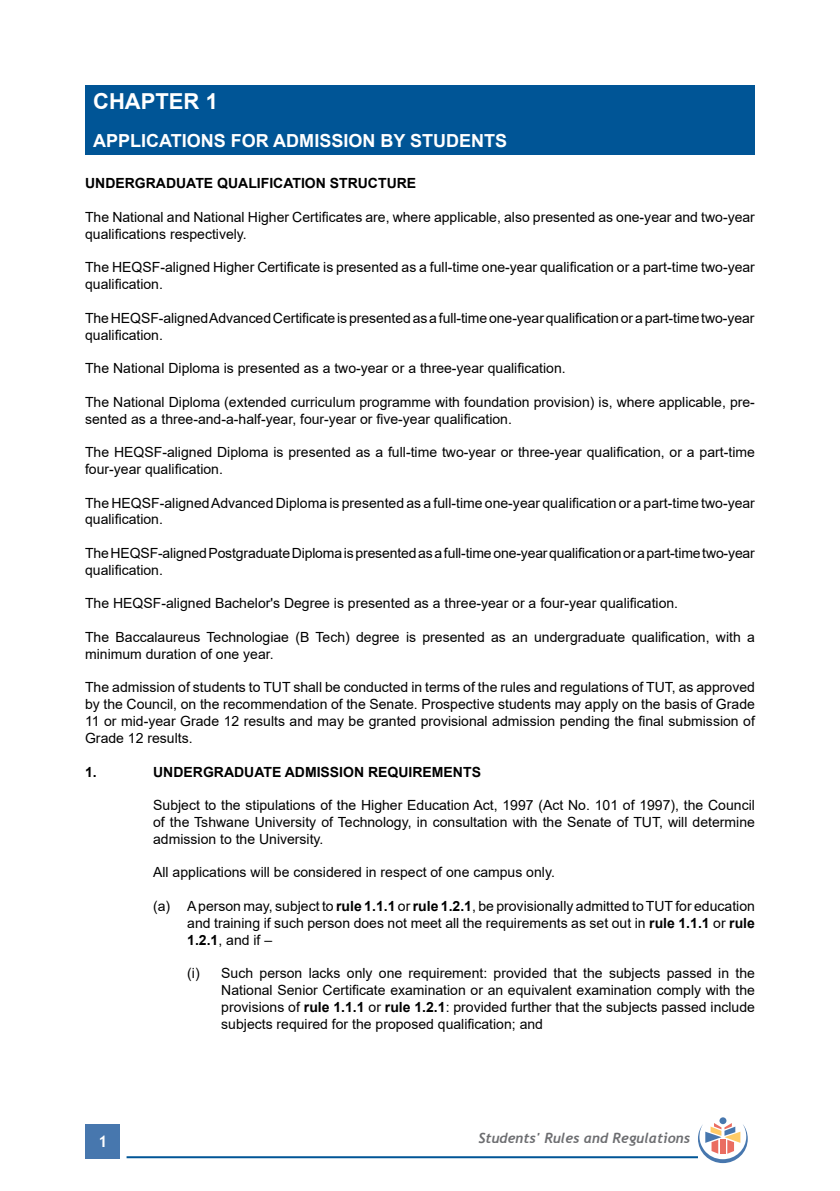
<style>
.page{position:relative;width:840px;height:1191px;background:#fff}
.page>*{position:absolute;margin:0;border:0;box-sizing:border-box;transform-origin:0 0}
.t1{font:700 22px "Arial";color:#fff}
.t2{font:700 18px "Arial";color:#fff}
.t3{font:700 16px "Trebuchet MS";color:#fff}
.t4{font:14px/16.8px "Arial";color:#000}
.t5{font:700 14px "Arial";color:#000}
.t6{font:italic 700 14px "Trebuchet";color:#6d6e71}
.s1{font-weight:700}
</style>
<div class="page">
<div style="left:86px;top:1124px;width:34px;height:34px;background:#4777ae"></div>
<hr style="left:126px;top:1156px;width:571px;height:2px;background:#005596">
<div style="left:719px;top:1117px;width:7px;height:7px;background:#4777ae;border-radius:50%"></div>
<svg style="left:697px;top:1123px;width:50px;height:40px"></svg>
<div style="left:85px;top:85px;width:669px;height:70px;background:#005596"></div>
<h1 class="t1" style="left:93px;top:86px;width:126px">CHAPTER 1</h1>
<p class="t2" style="left:93px;top:128px;width:415px">APPLICATIONS FOR ADMISSION BY STUDENTS</p>
<p class="t5" style="left:85px;top:173px;width:332px">UNDERGRADUATE QUALIFICATION STRUCTURE</p>
<p class="t4" style="left:85px;top:208px;width:671px">The National and National Higher Certificates are, where applicable, also presented as one-year and two-year qualifications respectively.</p>
<p class="t4" style="left:85px;top:259px;width:671px">The HEQSF-aligned Higher Certificate is presented as a full-time one-year qualification or a part-time two-year qualification.</p>
<p class="t4" style="left:85px;top:309px;width:670px">The HEQSF-aligned Advanced Certificate is presented as a full-time one-year qualification or a part-time two-year qualification.</p>
<p class="t4" style="left:85px;top:360px;width:482px">The National Diploma is presented as a two-year or a three-year qualification.</p>
<p class="t4" style="left:85px;top:393px;width:671px">The National Diploma (extended curriculum programme with foundation provision) is, where applicable, pre&shy;sented as a three-and-a-half-year, four-year or five-year qualification.</p>
<p class="t4" style="left:85px;top:444px;width:671px">The HEQSF-aligned Diploma is presented as a full-time two-year or three-year qualification, or a part-time four-year qualification.</p>
<p class="t4" style="left:85px;top:494px;width:671px">The HEQSF-aligned Advanced Diploma is presented as a full-time one-year qualification or a part-time two-year qualification.</p>
<p class="t4" style="left:85px;top:544px;width:671px">The HEQSF-aligned Postgraduate Diploma is presented as a full-time one-year qualification or a part-time two-year qualification.</p>
<p class="t4" style="left:85px;top:595px;width:594px">The HEQSF-aligned Bachelor's Degree is presented as a three-year or a four-year qualification.</p>
<p class="t4" style="left:85px;top:628px;width:671px">The Baccalaureus Technologiae (B Tech) degree is presented as an undergraduate qualification, with a minimum duration of one year.</p>
<p class="t4" style="left:85px;top:679px;width:671px;text-align:justify">The admission of students to TUT shall be conducted in terms of the rules and regulations of TUT, as approved by the Council, on the recommendation of the Senate. Prospective students may apply on the basis of Grade 11 or mid-year Grade 12 results and may be granted provisional admission pending the final submission of Grade 12 results.</p>
<p class="t5" style="left:85px;top:761px;width:13px">1.</p>
<p class="t5" style="left:153px;top:761px;width:329px">UNDERGRADUATE ADMISSION REQUIREMENTS</p>
<p class="t4" style="left:153px;top:796px;width:603px;text-align:justify">Subject to the stipulations of the Higher Education Act, 1997 (Act No. 101 of 1997), the Council of the Tshwane University of Technology, in consultation with the Senate of TUT, will determine admission to the University.</p>
<p class="t4" style="left:153px;top:864px;width:403px">All applications will be considered in respect of one campus only.</p>
<p class="t4" style="left:187px;top:897px;width:569px;text-align:justify;text-indent:-34px">(a) A person may, subject to <span class="s1">rule 1.1.1</span> or <span class="s1">rule 1.2.1</span>, be provisionally admitted to TUT for education and training if such person does not meet all the requirements as set out in <span class="s1">rule 1.1.1</span> or <span class="s1">rule 1.2.1</span>, and if –</p>
<p class="t4" style="left:221px;top:964px;width:535px;text-align:justify;text-indent:-34px">(i) Such person lacks only one requirement: provided that the subjects passed in the National Senior Certificate examination or an equivalent examination comply with the provisions of <span class="s1">rule 1.1.1</span> or <span class="s1">rule 1.2.1</span>: provided further that the subjects passed include subjects required for the proposed qualification; and</p>
<p class="t3" style="left:98px;top:1131px;width:11px">1</p>
<p class="t6" style="left:478px;top:1129px;width:213px">Students' Rules and Regulations</p>
</div>
